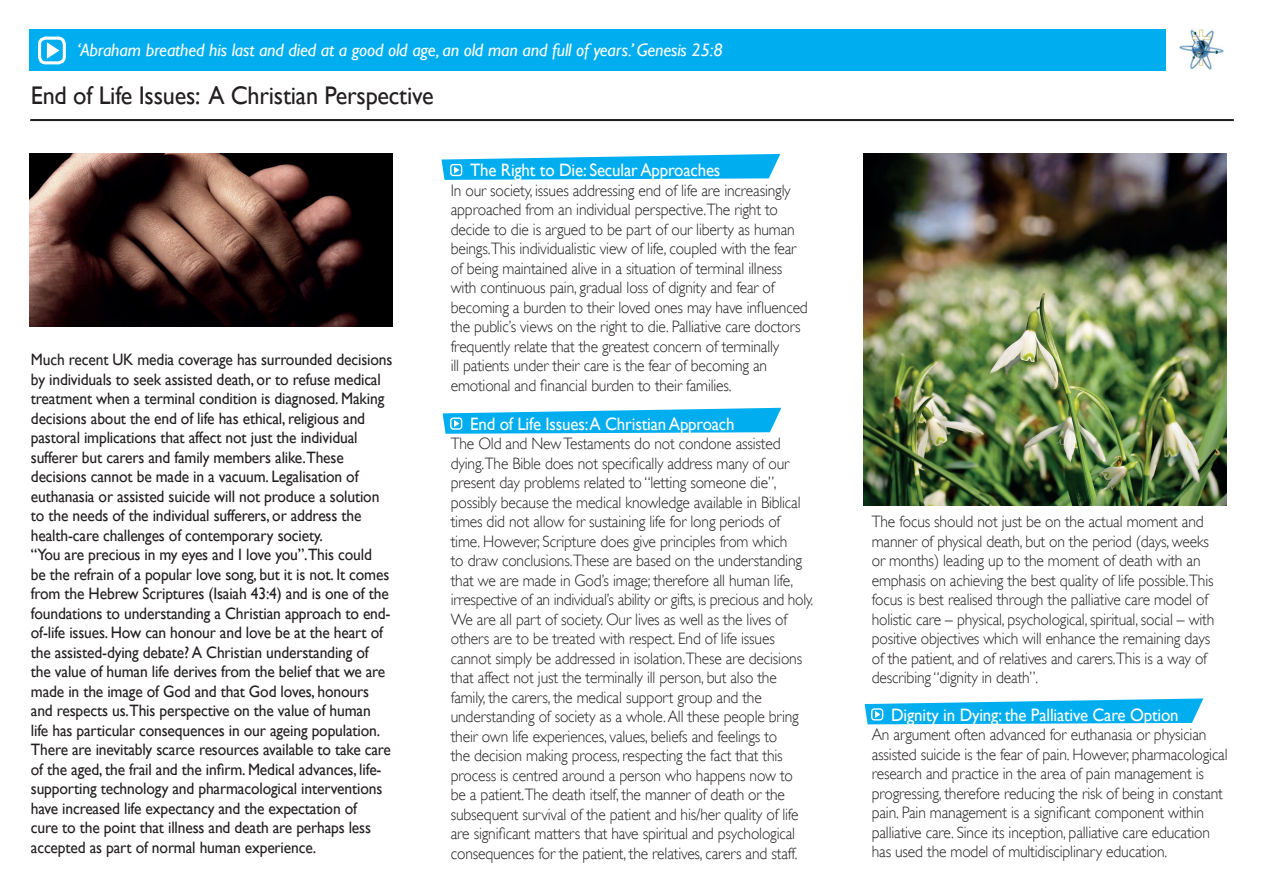
<style>
.page{position:relative;width:1263px;height:893px;background:#fff}
.page>*{position:absolute;margin:0;border:0;box-sizing:border-box;transform-origin:0 0}
.t1{font:25.5px "Gill Sans";letter-spacing:-.01em;color:#231f20;scale:.95 1}
.t2{font:18px "Gill Sans";letter-spacing:-.01em;color:#fff;scale:.94 1}
.t3{font:italic 18px "Gill Sans";letter-spacing:-.01em;color:#fff}
.t4{font:300 16.5px/19.5px "Gill Sans";letter-spacing:-.01em;color:#231f20;scale:.94 1}
.t5{font:16.5px/19.5px "Gill Sans";letter-spacing:-.01em;color:#231f20;scale:.94 1}
</style>
<div class="page">
<div style="left:31px;top:120px;width:1202px;height:1px;border:1px solid #231f20"></div>
<div style="left:30px;top:30px;width:1203px;height:41px;background:#00aeef"></div>
<svg style="left:47px;top:42px;width:12px;height:17px"></svg>
<div style="left:38px;top:37px;width:28px;height:27px;border:3px solid #fff;border-radius:6px"></div>
<div style="left:1166px;top:12px;width:83px;height:63px;background:#fff"></div>
<img style="left:1179px;top:29px;width:44px;height:41px">
<svg style="left:441px;top:154px;width:339px;height:26px;background:#2abbf1"></svg>
<img style="left:30px;top:154px;width:362px;height:173px">
<svg style="left:443px;top:408px;width:338px;height:26px;background:#29bbf1"></svg>
<img style="left:864px;top:154px;width:363px;height:351px">
<svg style="left:865px;top:698px;width:338px;height:26px;background:#2abbf1"></svg>
<p class="t3" style="left:77px;top:40px;width:647px">‘Abraham breathed his last and died at a good old age, an old man and full of years.’ Genesis 25:8</p>
<h2 class="t1" style="left:31px;top:80px;width:425px">End of Life Issues: A Christian Perspective</h2>
<p class="t5" style="left:31px;top:350px;width:386px">Much recent UK media coverage has surrounded decisions by individuals to seek assisted death, or to refuse medical treatment when a terminal condition is diagnosed. Making decisions about the end of life has ethical, religious and pastoral implications that affect not just the individual sufferer but carers and family members alike.These decisions cannot be made in a vacuum. Legalisation of euthanasia or assisted suicide will not produce a solution to the needs of the individual sufferers, or address the health-care challenges of contemporary society.<br>“You are precious in my eyes and I love you”.This could<br>be the refrain of a popular love song, but it is not. It comes from the Hebrew Scriptures (Isaiah 43:4) and is one of the foundations to understanding a Christian approach to end&shy;of-life issues. How can honour and love be at the heart of the assisted-dying debate? A Christian understanding of the value of human life derives from the belief that we are made in the image of God and that God loves, honours and respects us.This perspective on the value of human<br>life has particular consequences in our ageing population.<br>There are inevitably scarce resources available to take care</p>
<p class="t5" style="left:31px;top:759px;width:375px">of the aged, the frail and the infirm. Medical advances, life-</p>
<p class="t5" style="left:31px;top:779px;width:375px">supporting technology and pharmacological interventions have increased life expectancy and the expectation of cure to the point that illness and death are perhaps less accepted as part of normal human experience.</p>
<p class="t2" style="left:470px;top:159px;width:268px">The Right to Die: Secular Approaches</p>
<p class="t4" style="left:451px;top:180px;width:369px">In our society, issues addressing end of life are increasingly approached from an individual perspective.The right to decide to die is argued to be part of our liberty as human beings.This individualistic view of life, coupled with the fear of being maintained alive in a situation of terminal illness with continuous pain, gradual loss of dignity and fear of</p>
<p class="t4" style="left:451px;top:297px;width:381px">becoming a burden to their loved ones may have influenced</p>
<p class="t4" style="left:451px;top:317px;width:374px">the public’s views on the right to die. Palliative care doctors frequently relate that the greatest concern of terminally<br>ill patients under their care is the fear of becoming an</p>
<p class="t4" style="left:451px;top:375px;width:300px">emotional and financial burden to their families.</p>
<p class="t2" style="left:470px;top:413px;width:283px">End of Life Issues:A Christian Approach</p>
<p class="t4" style="left:451px;top:434px;width:352px">The Old and New Testaments do not condone assisted</p>
<p class="t4" style="left:451px;top:453px;width:362px">dying.The Bible does not specifically address many of our</p>
<p class="t4" style="left:451px;top:473px;width:387px">present day problems related to “letting someone die”, possibly because the medical knowledge available in Biblical times did not allow for sustaining life for long periods of time. However, Scripture does give principles from which<br>to draw conclusions.These are based on the understanding that we are made in God’s image; therefore all human life, irrespective of an individual’s ability or gifts, is precious and holy.<br>We are all part of society. Our lives as well as the lives of others are to be treated with respect. End of life issues cannot simply be addressed in isolation.These are decisions that affect not just the terminally ill person, but also the family, the carers, the medical support group and the understanding of society as a whole.All these people bring their own life experiences, values, beliefs and feelings to<br>the decision making process, respecting the fact that this process is centred around a person who happens now to<br>be a patient.The death itself, the manner of death or the subsequent survival of the patient and his/her quality of life</p>
<p class="t4" style="left:451px;top:824px;width:368px">are significant matters that have spiritual and psychological</p>
<p class="t4" style="left:451px;top:843px;width:371px">consequences for the patient, the relatives, carers and staff.</p>
<p class="t4" style="left:872px;top:512px;width:366px">The focus should not just be on the actual moment and manner of physical death, but on the period (days, weeks or months) leading up to the moment of death with an emphasis on achieving the best quality of life possible.This focus is best realised through the palliative care model of holistic care – physical, psychological, spiritual, social – with positive objectives which will enhance the remaining days of the patient, and of relatives and carers.This is a way of describing “dignity in death”.</p>
<p class="t2" style="left:891px;top:704px;width:307px">Dignity in Dying: the Palliative Care Option</p>
<p class="t4" style="left:872px;top:725px;width:380px">An argument often advanced for euthanasia or physician assisted suicide is the fear of pain. However, pharmacological research and practice in the area of pain management is progressing, therefore reducing the risk of being in constant</p>
<p class="t4" style="left:872px;top:803px;width:355px">pain. Pain management is a significant component within</p>
<p class="t4" style="left:872px;top:822px;width:361px">palliative care. Since its inception, palliative care education has used the model of multidisciplinary education.</p>
</div>
